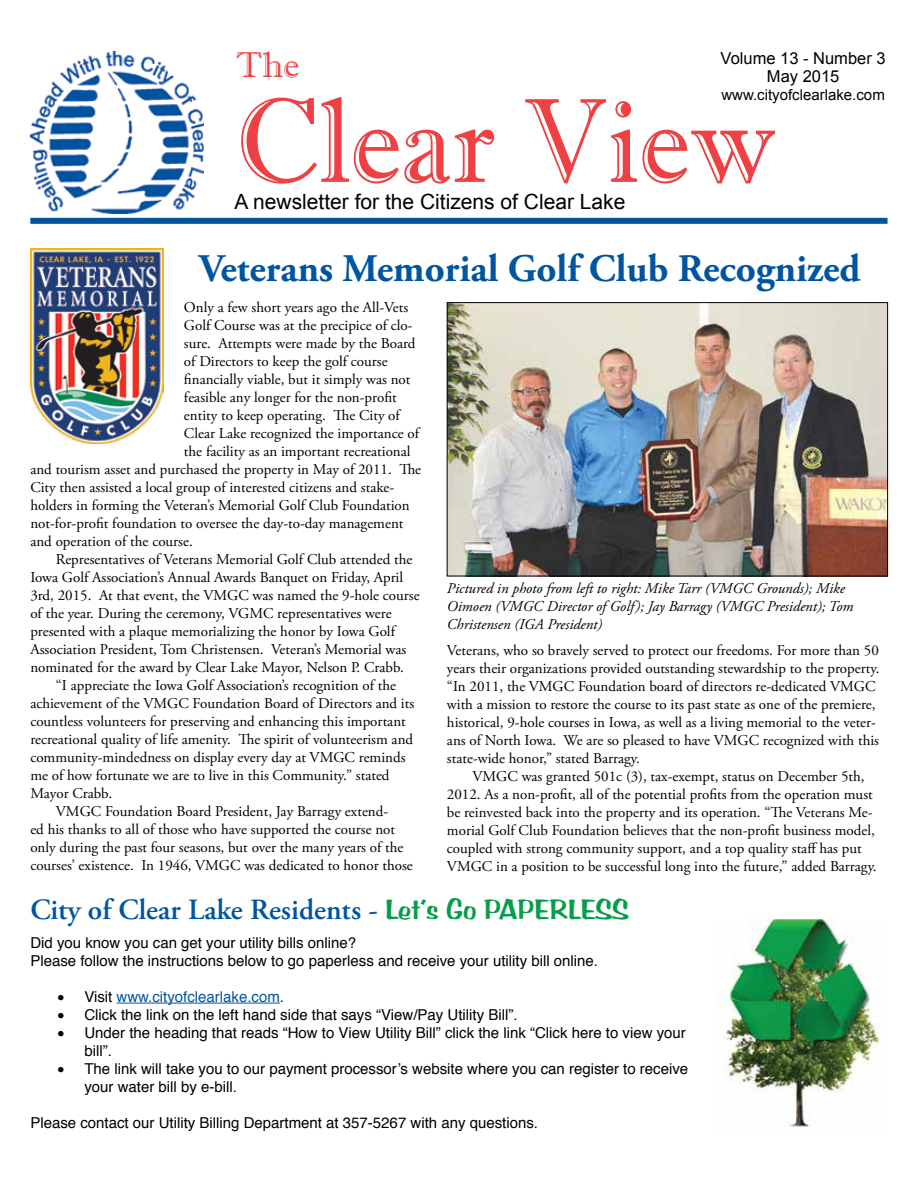
<style>
.page{position:relative;width:918px;height:1188px;background:#fff}
.page>*{position:absolute;margin:0;border:0;box-sizing:border-box;transform-origin:0 0}
.t1{font:120px "Imprint MT Shadow";color:#ef4144;scale:.95 1}
.t2{font:700 39px "Adobe Garamond Pro";color:#0055a1}
.t3{font:36px "Imprint MT Shadow";color:#ef4144}
.t4{font:600 29.25px "Adobe Garamond Pro";color:#0055a1}
.t5{font:21px "Arial";color:#000}
.t6{font:16.5px/18px "Arial";color:#000;text-align:center}
.t7{font:15px/18px "Adobe Garamond Pro";color:#000}
.t8{font:15px/18px "Helvetica";color:#000}
.t9{font:italic 15px/18px "Adobe Garamond Pro";color:#000}
.t10{font:15px "Helvetica";color:#0055a1}
.t11{font:15px "Arial";color:#000}
.s1{font-family:"Arab Bru D";font-weight:400;color:#089d49}
.s2{color:#000}
</style>
<div class="page">
<div style="left:30px;top:218px;width:858px;height:6px;background:#0055a1"></div>
<img style="left:30px;top:52px;width:173px;height:162px">
<img style="left:30px;top:248px;width:134px;height:196px">
<img style="left:449px;top:304px;width:437px;height:270px">
<div style="left:447px;top:302px;width:441px;height:274px;border:1px solid #000"></div>
<img style="left:715px;top:919px;width:167px;height:208px">
<hr style="left:117px;top:1003px;width:163px;height:1px;background:#0055a1">
<h3 class="t3" style="left:236px;top:43px;width:64px">The</h3>
<h1 class="t1" style="left:236px;top:70px;width:570px">Clear View</h1>
<p class="t6" style="left:721px;top:49px;width:167px">Volume 13 - Number 3<br>May 2015</p>
<p class="t11" style="left:721px;top:85px;width:165px">www.cityofclearlake.com</p>
<h3 class="t5" style="left:235px;top:188px;width:392px">A newsletter for the Citizens of Clear Lake</h3>
<h2 class="t2" style="left:199px;top:246px;width:663px">Veterans Memorial Golf Club Recognized</h2>
<p class="t7" style="left:184px;top:299px;width:226px">Only a few short years ago the All-Vets</p>
<p class="t7" style="left:184px;top:317px;width:230px">Golf Course was at the precipice of clo-</p>
<p class="t7" style="left:184px;top:335px;width:233px">sure. Attempts were made by the Board</p>
<p class="t7" style="left:184px;top:353px;width:205px">of Directors to keep the golf course</p>
<p class="t7" style="left:184px;top:371px;width:228px">financially viable, but it simply was not</p>
<p class="t7" style="left:184px;top:389px;width:214px">feasible any longer for the non-profit</p>
<p class="t7" style="left:184px;top:407px;width:217px">entity to keep operating. The City of</p>
<p class="t7" style="left:184px;top:425px;width:237px">Clear Lake recognized the importance of</p>
<p class="t7" style="left:184px;top:443px;width:228px">the facility as an important recreational</p>
<p class="t7" style="left:30px;top:461px;width:392px">and tourism asset and purchased the property in May of 2011. The</p>
<p class="t7" style="left:30px;top:479px;width:366px">City then assisted a local group of interested citizens and stake-</p>
<p class="t7" style="left:30px;top:497px;width:381px">holders in forming the Veteran’s Memorial Golf Club Foundation</p>
<p class="t7" style="left:30px;top:515px;width:375px">not-for-profit foundation to oversee the day-to-day management</p>
<p class="t7" style="left:30px;top:533px;width:164px">and operation of the course.</p>
<p class="t7" style="left:56px;top:551px;width:358px">Representatives of Veterans Memorial Golf Club attended the</p>
<p class="t7" style="left:30px;top:569px;width:374px">Iowa Golf Association’s Annual Awards Banquet on Friday, April</p>
<p class="t7" style="left:30px;top:587px;width:391px">3rd, 2015. At that event, the VMGC was named the 9-hole course</p>
<p class="t7" style="left:30px;top:605px;width:363px">of the year. During the ceremony, VGMC representatives were</p>
<p class="t7" style="left:30px;top:623px;width:366px">presented with a plaque memorializing the honor by Iowa Golf</p>
<p class="t7" style="left:30px;top:641px;width:378px">Association President, Tom Christensen. Veteran’s Memorial was</p>
<p class="t7" style="left:30px;top:659px;width:375px">nominated for the award by Clear Lake Mayor, Nelson P. Crabb.</p>
<p class="t7" style="left:56px;top:677px;width:342px">“I appreciate the Iowa Golf Association’s recognition of the</p>
<p class="t7" style="left:30px;top:695px;width:385px">achievement of the VMGC Foundation Board of Directors and its</p>
<p class="t7" style="left:30px;top:713px;width:377px">countless volunteers for preserving and enhancing this important</p>
<p class="t7" style="left:30px;top:731px;width:384px">recreational quality of life amenity. The spirit of volunteerism and</p>
<p class="t7" style="left:30px;top:749px;width:377px">community-mindedness on display every day at VMGC reminds</p>
<p class="t7" style="left:30px;top:767px;width:361px">me of how fortunate we are to live in this Community.” stated</p>
<p class="t7" style="left:30px;top:785px;width:83px">Mayor Crabb.</p>
<p class="t7" style="left:56px;top:803px;width:334px">VMGC Foundation Board President, Jay Barragy extend-</p>
<p class="t7" style="left:30px;top:821px;width:366px">ed his thanks to all of those who have supported the course not</p>
<p class="t7" style="left:30px;top:839px;width:375px">only during the past four seasons, but over the many years of the</p>
<p class="t7" style="left:30px;top:857px;width:384px">courses’ existence. In 1946, VMGC was dedicated to honor those</p>
<p class="t9" style="left:447px;top:580px;width:408px">Pictured in photo from left to right: Mike Tarr (VMGC Grounds); Mike<br>Oimoen (VMGC Director of Golf); Jay Barragy (VMGC President); Tom<br>Christensen (IGA President)</p>
<p class="t7" style="left:447px;top:642px;width:434px">Veterans, who so bravely served to protect our freedoms. For more than 50 years their organizations provided outstanding stewardship to the property. “In 2011, the VMGC Foundation board of directors re-dedicated VMGC with a mission to restore the course to its past state as one of the premiere, historical, 9-hole courses in Iowa, as well as a living memorial to the veter&shy;ans of North Iowa. We are so pleased to have VMGC recognized with this state-wide honor,” stated Barragy.</p>
<p class="t7" style="left:447px;top:768px;width:431px;text-indent:26px">VMGC was granted 501c (3), tax-exempt, status on December 5th, 2012. As a non-profit, all of the potential profits from the operation must be reinvested back into the property and its operation. “The Veterans Me&shy;morial Golf Club Foundation believes that the non-profit business model, coupled with strong community support, and a top quality staff has put VMGC in a position to be successful long into the future,” added Barragy.</p>
<h3 class="t4" style="left:30px;top:893px;width:600px">City of Clear Lake Residents - <span class="s1">Let’s Go PAPERLESS</span></h3>
<p class="t8" style="left:30px;top:934px;width:569px">Did you know you can get your utility bills online?<br>Please follow the instructions below to go paperless and receive your utility bill online.</p>
<p class="t10" style="left:57px;top:985px;width:228px"><span class="s2">• Visit</span> www.cityofclearlake.com<span class="s2">.</span></p>
<p class="t8" style="left:57px;top:1006px;width:462px">• Click the link on the left hand side that says “View/Pay Utility Bill”.</p>
<p class="t8" style="left:84px;top:1024px;width:603px;text-indent:-27px">• Under the heading that reads “How to View Utility Bill” click the link “Click here to view your bill”.</p>
<p class="t8" style="left:84px;top:1060px;width:605px;text-indent:-27px">• The link will take you to our payment processor’s website where you can register to receive your water bill by e-bill.</p>
<p class="t8" style="left:30px;top:1114px;width:509px">Please contact our Utility Billing Department at 357-5267 with any questions.</p>
</div>
